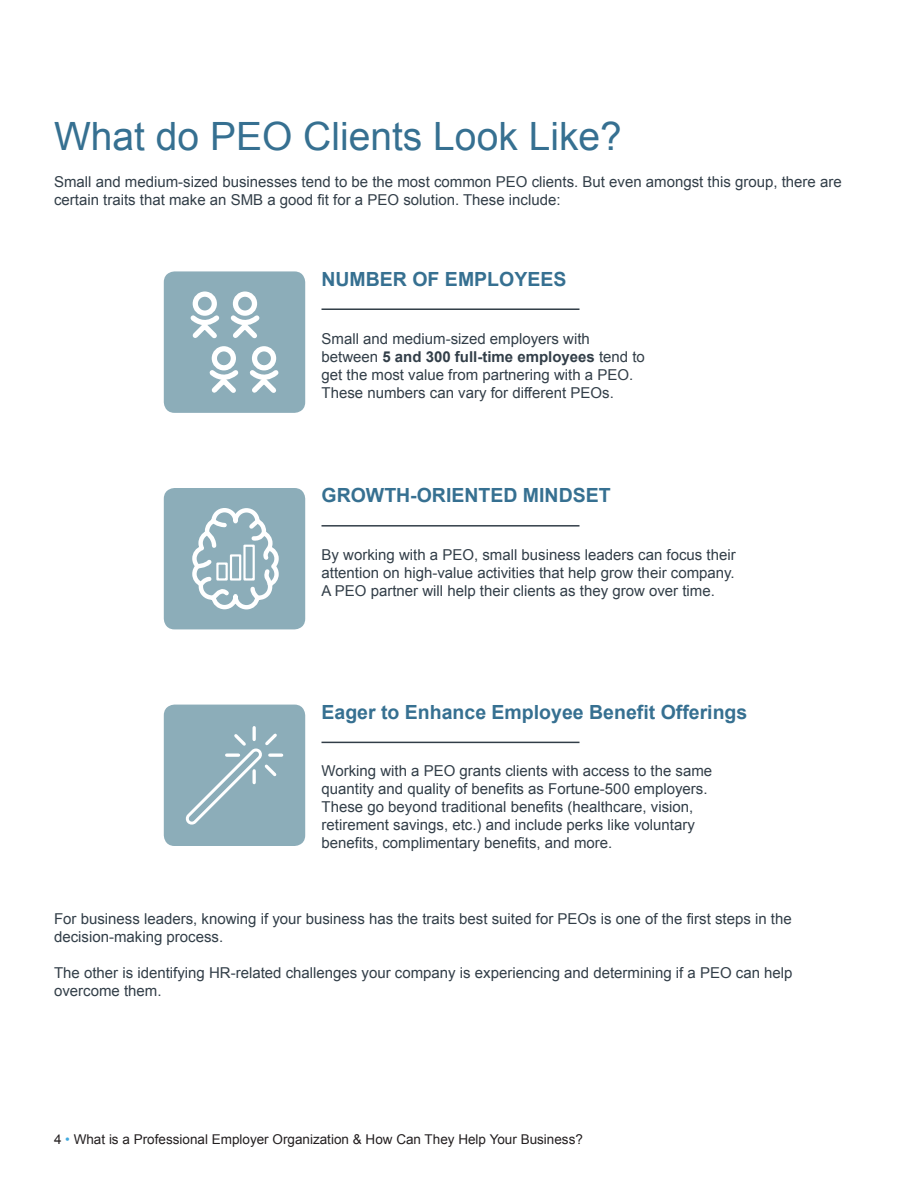
<style>
.page{position:relative;width:918px;height:1188px;background:#fff}
.page>*{position:absolute;margin:0;border:0;box-sizing:border-box;transform-origin:0 0}
.Subject_Headers{font:39px "Arial";color:#367091}
.Sub_Headers{font:700 19.5px "Arial";color:#367091}
.Body{font:15px/18px "Arial";color:#323e48}
.Page_Number{font:13.5px "Arial";color:#231f20}
.s1{font-weight:700}
.s2{color:#42aadf}
</style>
<div class="page">
<hr style="left:322px;top:308px;width:258px;height:2px;background:#323e48">
<hr style="left:322px;top:525px;width:258px;height:2px;background:#323e48">
<hr style="left:322px;top:742px;width:258px;height:1px;background:#323e48">
<div style="left:164px;top:271px;width:141px;height:142px;background:#8cadb9;border-radius:11px"></div>
<div style="left:164px;top:488px;width:141px;height:141px;background:#8cadb9;border-radius:11px"></div>
<div style="left:164px;top:705px;width:141px;height:141px;background:#8cadb9;border-radius:11px"></div>
<div style="left:193px;top:292px;width:24px;height:24px;border:5px solid #fff;border-radius:50%"></div>
<div style="left:233px;top:292px;width:24px;height:24px;border:5px solid #fff;border-radius:50%"></div>
<svg style="left:190px;top:311px;width:70px;height:28px"></svg>
<div style="left:212px;top:346px;width:24px;height:24px;border:5px solid #fff;border-radius:50%"></div>
<div style="left:252px;top:346px;width:24px;height:24px;border:5px solid #fff;border-radius:50%"></div>
<svg style="left:209px;top:365px;width:70px;height:28px"></svg>
<svg style="left:192px;top:508px;width:87px;height:102px"></svg>
<div style="left:216px;top:562px;width:12px;height:19px;border:2px solid #fff"></div>
<div style="left:230px;top:554px;width:11px;height:27px;border:2px solid #fff"></div>
<div style="left:243px;top:545px;width:12px;height:36px;border:2px solid #fff"></div>
<svg style="left:185px;top:728px;width:97px;height:97px"></svg>
<p class="Subject_Headers" style="left:54px;top:111px;width:569px">What do PEO Clients Look Like?</p>
<p class="Body" style="left:54px;top:173px;width:789px">Small and medium-sized businesses tend to be the most common PEO clients. But even amongst this group, there are certain traits that make an SMB a good fit for a PEO solution. These include:</p>
<p class="Sub_Headers" style="left:322px;top:266px;width:246px">NUMBER OF EMPLOYEES</p>
<p class="Body" style="left:322px;top:329px;width:325px">Small and medium-sized employers with between <span class="s1">5 and 300 full-time employees</span> tend to get the most value from partnering with a PEO.<br>These numbers can vary for different PEOs.</p>
<p class="Sub_Headers" style="left:322px;top:483px;width:291px">GROWTH-ORIENTED MINDSET</p>
<p class="Body" style="left:322px;top:546px;width:416px;text-align:justify">By working with a PEO, small business leaders can focus their attention on high-value activities that help grow their company.<br>A PEO partner will help their clients as they grow over time.</p>
<p class="Sub_Headers" style="left:322px;top:699px;width:427px">Eager to Enhance Employee Benefit Offerings</p>
<p class="Body" style="left:322px;top:762px;width:392px">Working with a PEO grants clients with access to the same quantity and quality of benefits as Fortune-500 employers.<br>These go beyond traditional benefits (healthcare, vision, retirement savings, etc.) and include perks like voluntary benefits, complimentary benefits, and more.</p>
<p class="Body" style="left:54px;top:909px;width:739px">For business leaders, knowing if your business has the traits best suited for PEOs is one of the first steps in the decision-making process.</p>
<p class="Body" style="left:54px;top:963px;width:740px">The other is identifying HR-related challenges your company is experiencing and determining if a PEO can help overcome them.</p>
<p class="Page_Number" style="left:54px;top:1130px;width:530px">4 <span class="s2">•</span> What is a Professional Employer Organization &amp; How Can They Help Your Business?</p>
</div>
